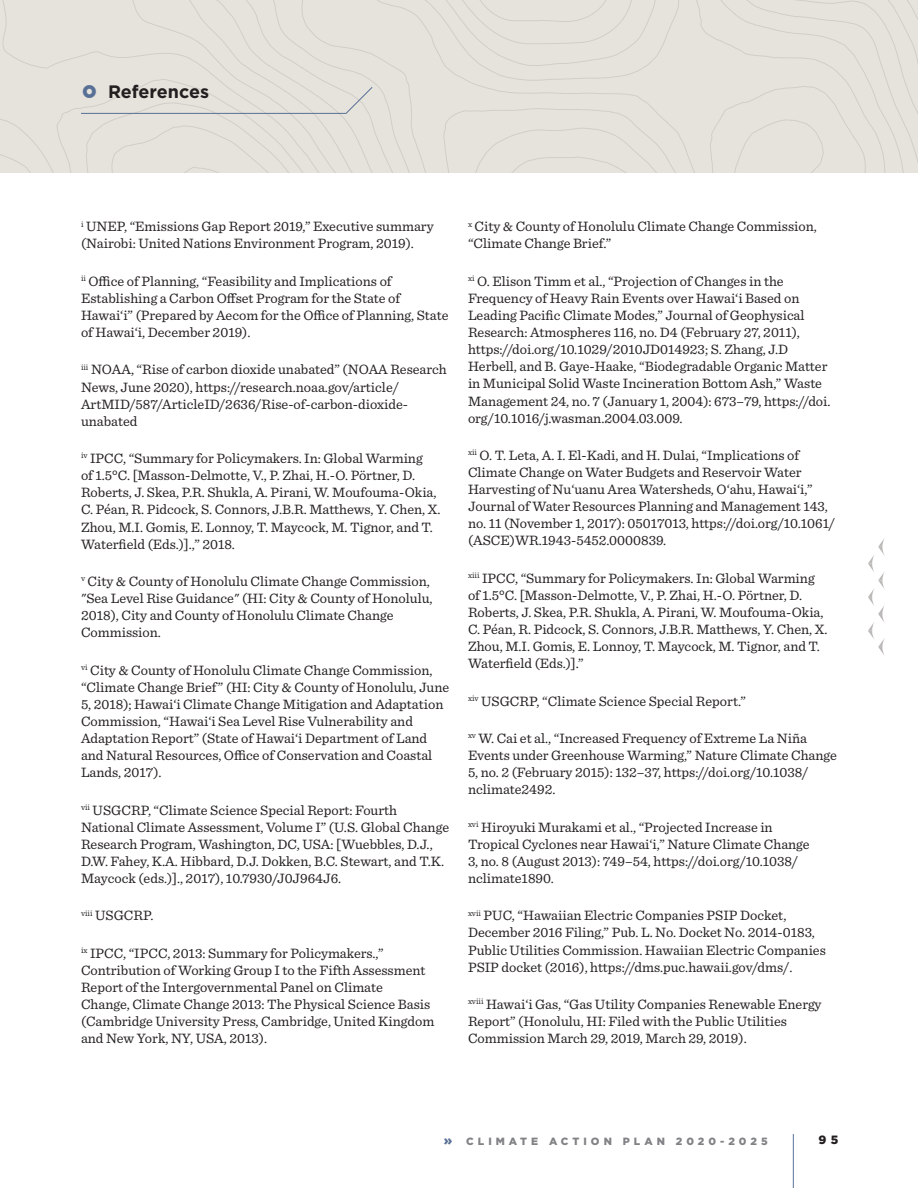
<style>
.page{position:relative;width:918px;height:1188px;background:#fff}
.page>*{position:absolute;margin:0;border:0;box-sizing:border-box;transform-origin:0 0}
.t1{font:700 18px "Gotham";color:#231f20}
.t2{font:14.25px/17.1px "Sentinel";color:#231f20}
.t3{font:900 12px "Gotham";color:#231f20}
.t4{font:900 10.5px "Gotham";letter-spacing:.38em;color:#808285}
.s1{font-size:13.5px;color:#597096}
</style>
<div class="page">
<hr style="left:793px;top:1134px;width:1px;height:54px;background:#597096">
<svg style="left:882px;top:538px;width:3px;height:18px"></svg>
<svg style="left:882px;top:572px;width:3px;height:17px"></svg>
<svg style="left:872px;top:555px;width:2px;height:17px"></svg>
<svg style="left:882px;top:605px;width:3px;height:18px"></svg>
<svg style="left:882px;top:638px;width:3px;height:18px"></svg>
<svg style="left:872px;top:589px;width:2px;height:17px"></svg>
<svg style="left:872px;top:622px;width:2px;height:17px"></svg>
<div style="left:0;top:0;width:918px;height:173px;background:#e6e3dd"></div>
<p class="t1" style="left:108px;top:79px;width:103px">References</p>
<p class="t2" style="left:81px;top:217px;width:354px"><sup>i</sup> UNEP, “Emissions Gap Report 2019,” Executive summary (Nairobi: United Nations Environment Program, 2019).</p>
<p class="t2" style="left:81px;top:272px;width:369px"><sup>ii</sup> Office of Planning, “Feasibility and Implications of Establishing a Carbon Offset Program for the State of Hawai‘i” (Prepared by Aecom for the Office of Planning, State of Hawai‘i, December 2019).</p>
<p class="t2" style="left:81px;top:360px;width:367px"><sup>iii</sup> NOAA, “Rise of carbon dioxide unabated” (NOAA Research News, June 2020), https://research.noaa.gov/article/ ArtMID/587/ArticleID/2636/Rise-of-carbon-dioxide&shy;unabated</p>
<p class="t2" style="left:81px;top:449px;width:361px"><sup>iv</sup> IPCC, “Summary for Policymakers. In: Global Warming<br>of 1.5°C. [Masson-Delmotte, V., P. Zhai, H.-O. Pörtner, D.<br>Roberts, J. Skea, P.R. Shukla, A. Pirani, W. Moufouma-Okia, C. Péan, R. Pidcock, S. Connors, J.B.R. Matthews, Y. Chen, X.<br>Zhou, M.I. Gomis, E. Lonnoy, T. Maycock, M. Tignor, and T.<br>Waterfield (Eds.)].,” 2018.</p>
<p class="t2" style="left:81px;top:572px;width:353px"><sup>v</sup> City &amp; County of Honolulu Climate Change Commission, "Sea Level Rise Guidance" (HI: City &amp; County of Honolulu, 2018), City and County of Honolulu Climate Change Commission.</p>
<p class="t2" style="left:81px;top:660px;width:370px"><sup>vi</sup> City &amp; County of Honolulu Climate Change Commission, “Climate Change Brief” (HI: City &amp; County of Honolulu, June 5, 2018); Hawai‘i Climate Change Mitigation and Adaptation Commission, “Hawai‘i Sea Level Rise Vulnerability and Adaptation Report” (State of Hawai‘i Department of Land and Natural Resources, Office of Conservation and Coastal Lands, 2017).</p>
<p class="t2" style="left:81px;top:800px;width:370px"><sup>vii</sup> USGCRP, “Climate Science Special Report: Fourth National Climate Assessment, Volume I” (U.S. Global Change Research Program, Washington, DC, USA: [Wuebbles, D.J., D.W. Fahey, K.A. Hibbard, D.J. Dokken, B.C. Stewart, and T.K.<br>Maycock (eds.)]., 2017), 10.7930/J0J964J6.</p>
<p class="t2" style="left:81px;top:906px;width:74px"><sup>viii</sup> USGCRP.</p>
<p class="t2" style="left:81px;top:943px;width:355px"><sup>ix</sup> IPCC, “IPCC, 2013: Summary for Policymakers.,” Contribution of Working Group I to the Fifth Assessment Report of the Intergovernmental Panel on Climate Change, Climate Change 2013: The Physical Science Basis (Cambridge University Press, Cambridge, United Kingdom and New York, NY, USA, 2013).</p>
<p class="t2" style="left:468px;top:217px;width:350px"><sup>x</sup> City &amp; County of Honolulu Climate Change Commission, “Climate Change Brief.”</p>
<p class="t2" style="left:468px;top:272px;width:364px"><sup>xi</sup> O. Elison Timm et al., “Projection of Changes in the Frequency of Heavy Rain Events over Hawai‘i Based on Leading Pacific Climate Modes,” Journal of Geophysical Research: Atmospheres 116, no. D4 (February 27, 2011), https://doi.org/10.1029/2010JD014923; S. Zhang, J.D Herbell, and B. Gaye-Haake, “Biodegradable Organic Matter in Municipal Solid Waste Incineration Bottom Ash,” Waste Management 24, no. 7 (January 1, 2004): 673–79, https://doi. org/10.1016/j.wasman.2004.03.009.</p>
<p class="t2" style="left:468px;top:446px;width:369px"><sup>xii</sup> O. T. Leta, A. I. El-Kadi, and H. Dulai, “Implications of Climate Change on Water Budgets and Reservoir Water Harvesting of Nu‘uanu Area Watersheds, O‘ahu, Hawai‘i,” Journal of Water Resources Planning and Management 143, no. 11 (November 1, 2017): 05017013, https://doi.org/10.1061/ (ASCE)WR.1943-5452.0000839.</p>
<p class="t2" style="left:468px;top:569px;width:361px"><sup>xiii</sup> IPCC, “Summary for Policymakers. In: Global Warming of 1.5°C. [Masson-Delmotte, V., P. Zhai, H.-O. Pörtner, D.<br>Roberts, J. Skea, P.R. Shukla, A. Pirani, W. Moufouma-Okia, C. Péan, R. Pidcock, S. Connors, J.B.R. Matthews, Y. Chen, X.<br>Zhou, M.I. Gomis, E. Lonnoy, T. Maycock, M. Tignor, and T.<br>Waterfield (Eds.)].”</p>
<p class="t2" style="left:468px;top:691px;width:280px"><sup>xiv</sup> USGCRP, “Climate Science Special Report.”</p>
<p class="t2" style="left:468px;top:729px;width:371px"><sup>xv</sup> W. Cai et al., “Increased Frequency of Extreme La Niña Events under Greenhouse Warming,” Nature Climate Change 5, no. 2 (February 2015): 132–37, https://doi.org/10.1038/ nclimate2492.</p>
<p class="t2" style="left:468px;top:817px;width:343px"><sup>xvi</sup> Hiroyuki Murakami et al., “Projected Increase in Tropical Cyclones near Hawai‘i,” Nature Climate Change 3, no. 8 (August 2013): 749–54, https://doi.org/10.1038/ nclimate1890.</p>
<p class="t2" style="left:468px;top:906px;width:359px"><sup>xvii</sup> PUC, “Hawaiian Electric Companies PSIP Docket, December 2016 Filing,” Pub. L. No. Docket No. 2014-0183, Public Utilities Commission. Hawaiian Electric Companies PSIP docket (2016), https://dms.puc.hawaii.gov/dms/.</p>
<p class="t2" style="left:468px;top:995px;width:355px"><sup>xviii</sup> Hawai‘i Gas, “Gas Utility Companies Renewable Energy<br>Report” (Honolulu, HI: Filed with the Public Utilities<br>Commission March 29, 2019, March 29, 2019).</p>
<p class="t4" style="left:444px;top:1134px;width:325px"><span class="s1">»</span> CLIMATE ACTION PLAN 2020-2025</p>
<p class="t3" style="left:819px;top:1131px;width:22px">9 5</p>
</div>
